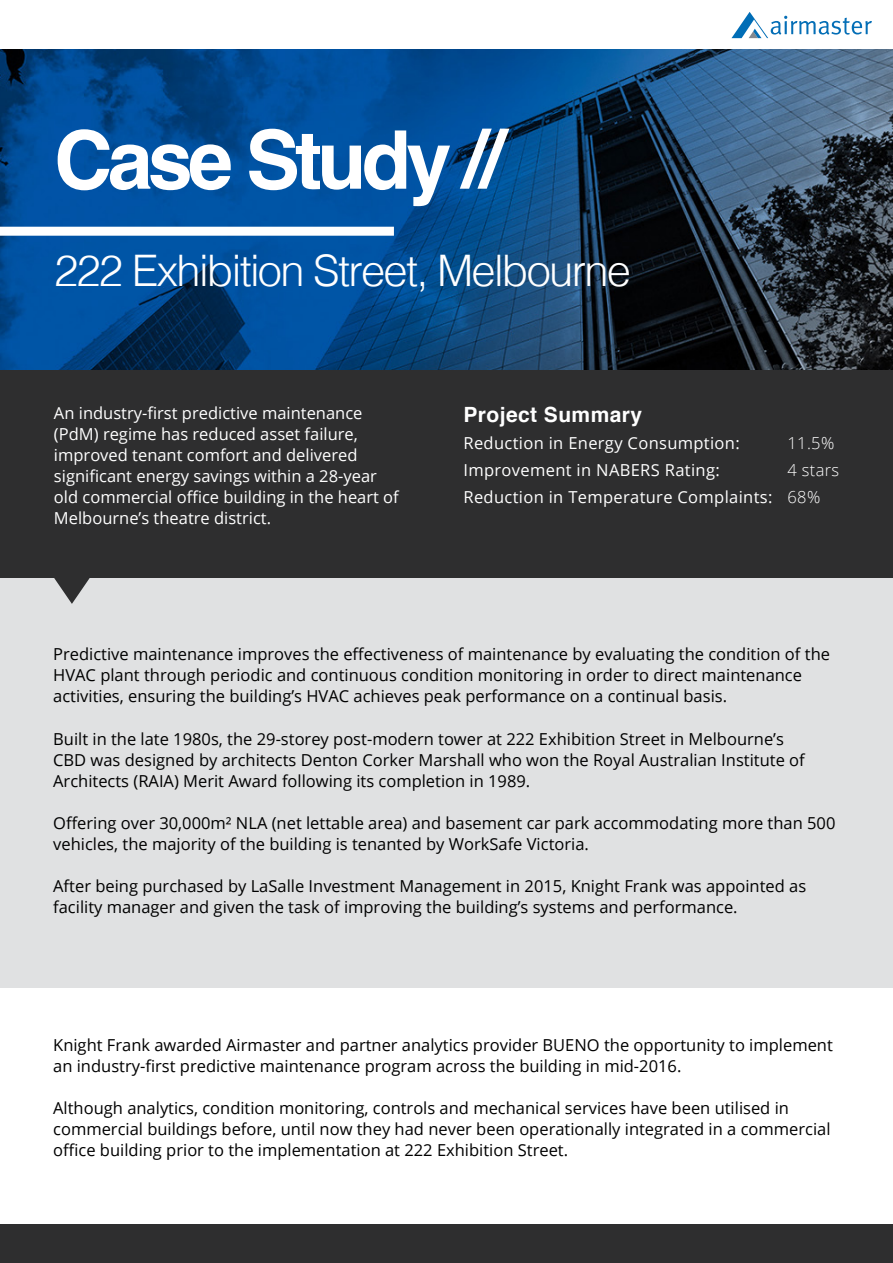
<style>
.page{position:relative;width:893px;height:1263px;background:#fff}
.page>*{position:absolute;margin:0;border:0;box-sizing:border-box;transform-origin:0 0}
.t1{font:700 81px "Helvetica";letter-spacing:-.06em;color:#fff}
.t2{font:300 43.5px "Helvetica";letter-spacing:-.04em;color:#fff}
.t3{font:700 21px "Helvetica";letter-spacing:.02em;color:#fff}
.t4{font:16.5px/21px "Open Sans";color:#000}
.t5{font:16.5px/21px "Open Sans";color:#fff}
.t6{font:16.5px/27px "Open Sans";letter-spacing:.02em;color:#fff}
.t7{font:300 16.5px "Open Sans";color:#fff}
.s1{font-weight:300}
</style>
<div class="page">
<img style="left:0;top:49px;width:893px;height:321px">
<div style="left:0;top:578px;width:893px;height:410px;background:#e0e1e2"></div>
<div style="left:0;top:370px;width:893px;height:208px;background:#2e2e2f"></div>
<div style="left:0;top:1224px;width:893px;height:39px;background:#2e2e2f"></div>
<svg style="left:54px;top:578px;width:36px;height:26px"></svg>
<div style="left:0;top:227px;width:394px;height:9px;background:#fff"></div>
<svg style="left:731px;top:12px;width:141px;height:26px"></svg>
<h1 class="t1" style="left:54px;top:95px;width:452px">Case Study //</h1>
<h2 class="t2" style="left:54px;top:234px;width:579px">222 Exhibition Street, Melbourne</h2>
<p class="t5" style="left:54px;top:402px;width:346px">An industry-first predictive maintenance (PdM) regime has reduced asset failure, improved tenant comfort and delivered significant energy savings within a 28-year old commercial office building in the heart of Melbourne’s theatre district.</p>
<p class="t3" style="left:464px;top:397px;width:180px">Project Summary</p>
<p class="t6" style="left:464px;top:429px;width:278px">Reduction in Energy Consumption:</p>
<p class="t7" style="left:787px;top:431px;width:48px">11.5%</p>
<p class="t6" style="left:464px;top:456px;width:258px">Improvement in NABERS Rating:</p>
<p class="t6" style="left:464px;top:456px;width:377px;text-indent:324px"><span class="s1">4 stars<br></span>Reduction in Temperature Complaints: <span class="s1">68%</span></p>
<p class="t4" style="left:53px;top:643px;width:778px">Predictive maintenance improves the effectiveness of maintenance by evaluating the condition of the<br>HVAC plant through periodic and continuous condition monitoring in order to direct maintenance activities, ensuring the building’s HVAC achieves peak performance on a continual basis.</p>
<p class="t4" style="left:53px;top:727px;width:753px">Built in the late 1980s, the 29-storey post-modern tower at 222 Exhibition Street in Melbourne’s<br>CBD was designed by architects Denton Corker Marshall who won the Royal Australian Institute of<br>Architects (RAIA) Merit Award following its completion in 1989.</p>
<p class="t4" style="left:53px;top:811px;width:784px">Offering over 30,000m² NLA (net lettable area) and basement car park accommodating more than 500 vehicles, the majority of the building is tenanted by WorkSafe Victoria.</p>
<p class="t4" style="left:53px;top:874px;width:755px">After being purchased by LaSalle Investment Management in 2015, Knight Frank was appointed as facility manager and given the task of improving the building’s systems and performance.</p>
<p class="t4" style="left:53px;top:1034px;width:781px">Knight Frank awarded Airmaster and partner analytics provider BUENO the opportunity to implement an industry-first predictive maintenance program across the building in mid-2016.</p>
<p class="t4" style="left:53px;top:1097px;width:779px">Although analytics, condition monitoring, controls and mechanical services have been utilised in commercial buildings before, until now they had never been operationally integrated in a commercial office building prior to the implementation at 222 Exhibition Street.</p>
</div>
